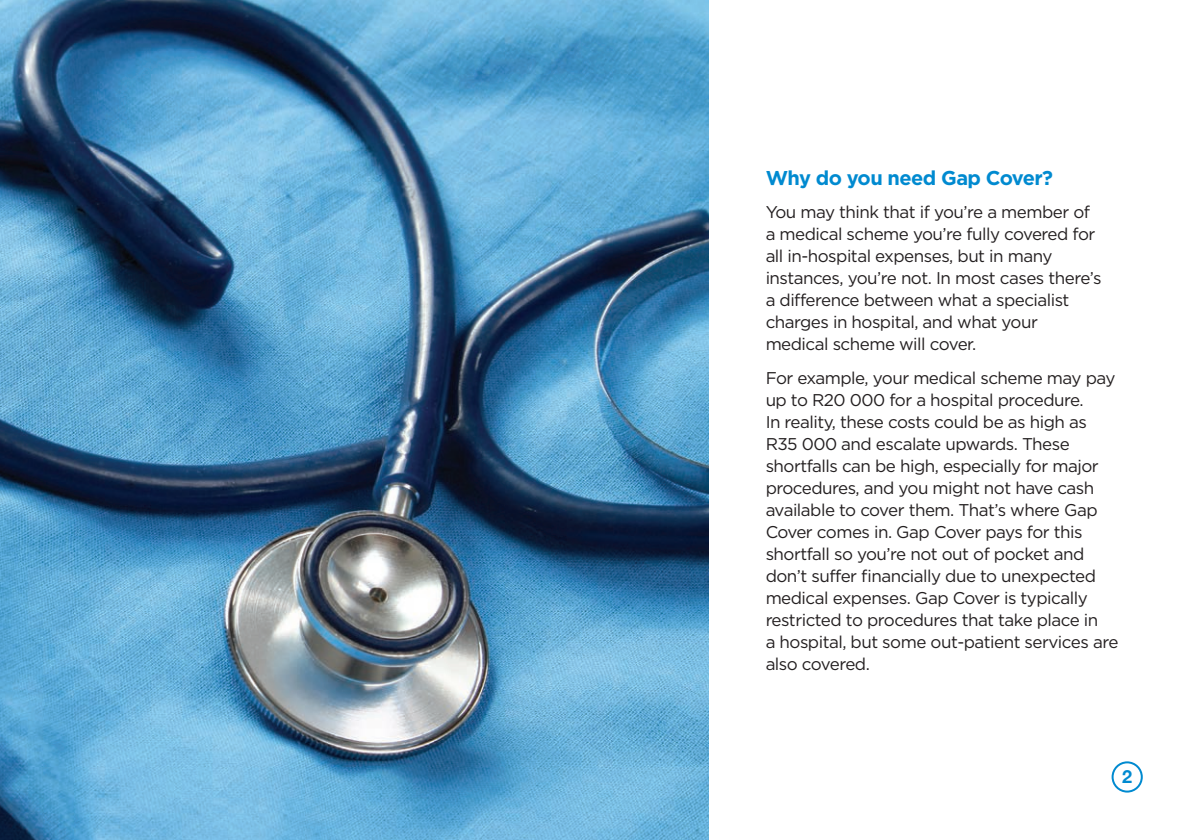
<style>
.page{position:relative;width:1191px;height:840px;background:#fff}
.page>*{position:absolute;margin:0;border:0;box-sizing:border-box;transform-origin:0 0}
.t1{font:700 20px "Gotham HTF";letter-spacing:-.03em;color:#008ad0}
.t2{font:700 18px "Helvetica Neue";color:#008ad0}
.t3{font:17px/22px "Gotham HTF";letter-spacing:-.03em;color:#231f20}
</style>
<div class="page">
<img style="left:0;top:0;width:709px;height:839px">
<div style="left:1111px;top:761px;width:31px;height:31px;border:2px solid #008ad0;border-radius:50%"></div>
<p class="t1" style="left:765px;top:166px;width:289px">Why do you need Gap Cover?</p>
<p class="t3" style="left:765px;top:201px;width:337px">You may think that if you’re a member of a medical scheme you’re fully covered for all in-hospital expenses, but in many instances, you’re not. In most cases there’s a difference between what a specialist charges in hospital, and what your medical scheme will cover.</p>
<p class="t3" style="left:765px;top:366px;width:354px">For example, your medical scheme may pay up to R20 000 for a hospital procedure.<br>In reality, these costs could be as high as R35 000 and escalate upwards. These shortfalls can be high, especially for major procedures, and you might not have cash available to cover them. That’s where Gap Cover comes in. Gap Cover pays for this shortfall so you’re not out of pocket and don’t suffer financially due to unexpected medical expenses. Gap Cover is typically restricted to procedures that take place in<br>a hospital, but some out-patient services are also covered.</p>
<p class="t2" style="left:1122px;top:762px;width:12px">2</p>
</div>
